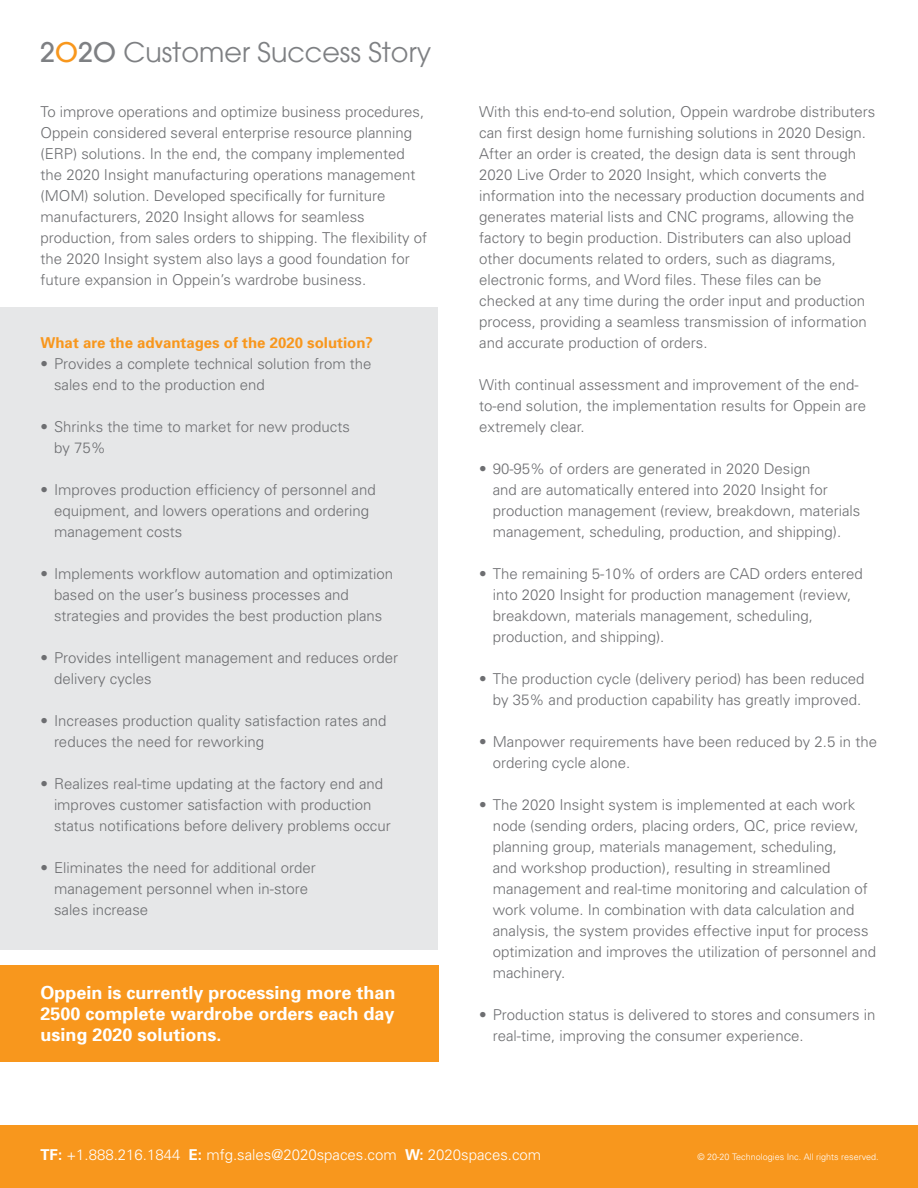
<style>
.page{position:relative;width:918px;height:1188px;background:#fff}
.page>*{position:absolute;margin:0;border:0;box-sizing:border-box;transform-origin:0 0}
.t1{font:27px "Avant Garde";color:#7e8083}
.t2{font:700 18px/21px "Univers";color:#fff;text-align:justify}
.t3{font:300 15px/21px "Univers";color:#6d6e71}
.t4{font:300 15px "Univers";color:#fff}
.t5{font:700 15px "Univers";color:#f8971d}
.t6{font:300 9px "Univers";color:#fff}
.s1{font-weight:500}
.s2{font-weight:500;color:#f8971d}
.s3{font-weight:700}
</style>
<div class="page">
<div style="left:0;top:965px;width:439px;height:97px;background:#f8971d"></div>
<div style="left:0;top:308px;width:438px;height:642px;background:#e6e7e8"></div>
<div style="left:0;top:1125px;width:918px;height:63px;background:#f8971d"></div>
<h1 class="t1" style="left:40px;top:36px;width:392px"><span class="s1">2</span><span class="s2">O</span><span class="s1">2O</span> Customer Success Story</h1>
<p class="t3" style="left:40px;top:101px;width:388px">To improve operations and optimize business procedures, Oppein considered several enterprise resource planning (ERP) solutions. In the end, the company implemented the 2020 Insight manufacturing operations management (MOM) solution. Developed specifically for furniture manufacturers, 2020 Insight allows for seamless production, from sales orders to shipping. The flexibility of the 2020 Insight system also lays a good foundation for future expansion in Oppein’s wardrobe business.</p>
<p class="t5" style="left:40px;top:334px;width:334px">What are the advantages of the 2020 solution?</p>
<p class="t3" style="left:54px;top:353px;width:319px;text-indent:-14px">• Provides a complete technical solution from the sales end to the production end</p>
<p class="t3" style="left:54px;top:416px;width:297px;text-indent:-14px">• Shrinks the time to market for new products by 75%</p>
<p class="t3" style="left:54px;top:479px;width:323px;text-indent:-14px">• Improves production efficiency of personnel and equipment, and lowers operations and ordering management costs</p>
<p class="t3" style="left:54px;top:563px;width:341px;text-indent:-14px">• Implements workflow automation and optimization based on the user’s business processes and strategies and provides the best production plans</p>
<p class="t3" style="left:54px;top:647px;width:346px;text-indent:-14px">• Provides intelligent management and reduces order delivery cycles</p>
<p class="t3" style="left:54px;top:710px;width:334px;text-indent:-14px">• Increases production quality satisfaction rates and reduces the need for reworking</p>
<p class="t3" style="left:54px;top:773px;width:338px;text-indent:-14px">• Realizes real-time updating at the factory end and improves customer satisfaction with production status notifications before delivery problems occur</p>
<p class="t3" style="left:54px;top:857px;width:263px;text-indent:-14px">• Eliminates the need for additional order management personnel when in-store sales increase</p>
<p class="t2" style="left:40px;top:982px;width:357px">Oppein is currently processing more than 2500 complete wardrobe orders each day using 2020 solutions.</p>
<p class="t3" style="left:479px;top:101px;width:397px">With this end-to-end solution, Oppein wardrobe distributers can first design home furnishing solutions in 2020 Design.<br>After an order is created, the design data is sent through 2020 Live Order to 2020 Insight, which converts the information into the necessary production documents and generates material lists and CNC programs, allowing the factory to begin production. Distributers can also upload other documents related to orders, such as diagrams, electronic forms, and Word files. These files can be checked at any time during the order input and production process, providing a seamless transmission of information and accurate production of orders.</p>
<p class="t3" style="left:479px;top:374px;width:388px">With continual assessment and improvement of the end&shy;to-end solution, the implementation results for Oppein are extremely clear.</p>
<p class="t3" style="left:493px;top:458px;width:369px;text-indent:-14px">• 90-95% of orders are generated in 2020 Design<br>and are automatically entered into 2020 Insight for production management (review, breakdown, materials management, scheduling, production, and shipping).</p>
<p class="t3" style="left:493px;top:563px;width:372px;text-indent:-14px">• The remaining 5-10% of orders are CAD orders entered into 2020 Insight for production management (review, breakdown, materials management, scheduling, production, and shipping).</p>
<p class="t3" style="left:479px;top:668px;width:387px;text-align:right">• The production cycle (delivery period) has been reduced by 35% and production capability has greatly improved.</p>
<p class="t3" style="left:493px;top:731px;width:386px;text-indent:-14px">• Manpower requirements have been reduced by 2.5 in the ordering cycle alone.</p>
<p class="t3" style="left:493px;top:794px;width:385px;text-indent:-14px">• The 2020 Insight system is implemented at each work node (sending orders, placing orders, QC, price review, planning group, materials management, scheduling,<br>and workshop production), resulting in streamlined management and real-time monitoring and calculation of work volume. In combination with data calculation and analysis, the system provides effective input for process optimization and improves the utilization of personnel and machinery.</p>
<p class="t3" style="left:493px;top:1004px;width:384px;text-indent:-14px">• Production status is delivered to stores and consumers in real-time, improving the consumer experience.</p>
<p class="t4" style="left:40px;top:1146px;width:502px"><span class="s3">TF:</span> +1.888.216.1844 <span class="s3">E:</span> mfg.sales@2020spaces.com <span class="s3">W:</span> 2020spaces.com</p>
<p class="t6" style="left:697px;top:1152px;width:183px">© 20-20 Technologies Inc. All rights reserved.</p>
</div>
